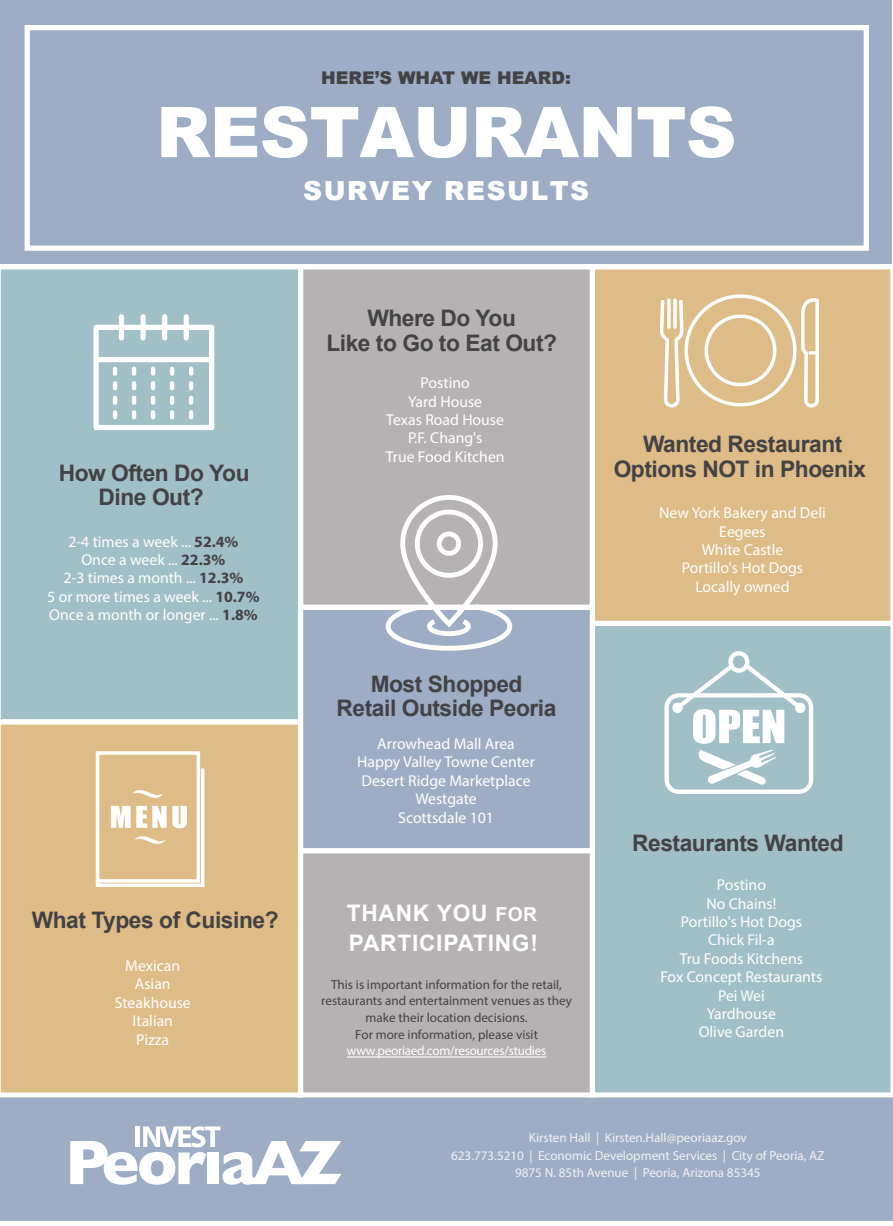
<style>
.page{position:relative;width:893px;height:1226px;background:#fff}
.page>*{position:absolute;margin:0;border:0;box-sizing:border-box;transform-origin:0 0}
.t1{font:900 70px "Arial";letter-spacing:-.01em;color:#fff}
.t2{font:900 26.25px "Arial";letter-spacing:.06em;color:#fff}
.t3{font:700 22.75px/24.5px "Arial";letter-spacing:-.02em;color:#434244;text-align:center}
.t4{font:700 22.75px/30.1px "Arial";letter-spacing:.03em;color:#fff}
.t5{font:900 17.5px "Arial";color:#434244}
.t6{font:15.75px/18.4px "Myriad Pro";color:#fff;text-align:center}
.t7{font:13.12px/16.6px "Myriad Pro";color:#434244;text-align:center}
.t8{font:13.12px/17.5px "Myriad Pro";color:#f1f1f2;text-align:center}
.t9{font:13.12px "Myriad Pro";letter-spacing:-.02em;color:#fff}
.s1{font-weight:700;color:#434244}
.s2{font-size:19.25px}
</style>
<div class="page">
<div style="left:0;top:1098px;width:892px;height:123px;background:#9cadc5"></div>
<svg style="left:70px;top:1126px;width:271px;height:59px"></svg>
<div style="left:0;top:0;width:892px;height:264px;background:#9cadc5"></div>
<div style="left:298px;top:264px;width:297px;height:346px;background:#b6b2b3;border:5px solid #fff"></div>
<div style="left:0;top:264px;width:303px;height:455px;background:#a0bfc6"></div>
<div style="left:0;top:719px;width:298px;height:379px;background:#debc87"></div>
<div style="left:595px;top:626px;width:297px;height:472px;background:#a0bfc6"></div>
<div style="left:589px;top:264px;width:302px;height:357px;background:#debc87"></div>
<div style="left:298px;top:605px;width:297px;height:248px;background:#9cadc5;border:5px solid #fff"></div>
<div style="left:298px;top:848px;width:297px;height:250px;background:#b6b2b3;border:5px solid #fff"></div>
<svg style="left:385px;top:495px;width:127px;height:156px"></svg>
<div style="left:93px;top:325px;width:121px;height:105px;border:5px solid #fff"></div>
<div style="left:184px;top:317px;width:5px;height:21px;background:#fff"></div>
<div style="left:162px;top:317px;width:5px;height:21px;background:#fff"></div>
<div style="left:140px;top:317px;width:6px;height:21px;background:#fff"></div>
<div style="left:119px;top:317px;width:5px;height:21px;background:#fff"></div>
<div style="left:96px;top:357px;width:116px;height:5px;background:#fff"></div>
<svg style="left:113px;top:369px;width:4px;height:5px"></svg>
<svg style="left:132px;top:369px;width:4px;height:5px"></svg>
<svg style="left:151px;top:369px;width:4px;height:5px"></svg>
<svg style="left:170px;top:369px;width:4px;height:5px"></svg>
<svg style="left:189px;top:369px;width:4px;height:5px"></svg>
<svg style="left:113px;top:383px;width:4px;height:5px"></svg>
<svg style="left:132px;top:383px;width:4px;height:5px"></svg>
<svg style="left:151px;top:383px;width:4px;height:5px"></svg>
<svg style="left:170px;top:383px;width:4px;height:5px"></svg>
<svg style="left:189px;top:383px;width:4px;height:5px"></svg>
<svg style="left:113px;top:398px;width:4px;height:5px"></svg>
<svg style="left:132px;top:398px;width:4px;height:5px"></svg>
<svg style="left:151px;top:398px;width:4px;height:5px"></svg>
<svg style="left:170px;top:398px;width:4px;height:5px"></svg>
<svg style="left:189px;top:398px;width:4px;height:5px"></svg>
<svg style="left:113px;top:412px;width:4px;height:5px"></svg>
<svg style="left:132px;top:412px;width:4px;height:5px"></svg>
<svg style="left:151px;top:412px;width:4px;height:5px"></svg>
<svg style="left:170px;top:412px;width:4px;height:5px"></svg>
<svg style="left:189px;top:412px;width:4px;height:5px"></svg>
<svg style="left:658px;top:291px;width:162px;height:124px;background:#e3c79c"></svg>
<svg style="left:94px;top:749px;width:112px;height:140px"></svg>
<svg style="left:662px;top:650px;width:153px;height:146px"></svg>
<hr style="left:667px;top:300px;width:3px;height:27px;background:#fff">
<hr style="left:673px;top:300px;width:3px;height:27px;background:#fff">
<div style="left:25px;top:25px;width:843px;height:226px;border:5px solid #fff"></div>
<hr style="left:347px;top:1057px;width:199px;height:1px;background:#fff">
<p class="t5" style="left:321px;top:65px;width:251px">HERE’S WHAT WE HEARD:</p>
<h1 class="t1" style="left:156px;top:81px;width:582px">RESTAURANTS</h1>
<h2 class="t2" style="left:303px;top:172px;width:287px">SURVEY RESULTS</h2>
<h3 class="t3" style="left:59px;top:461px;width:192px">How Often Do You<br>Dine Out?</h3>
<p class="t6" style="left:47px;top:532px;width:214px">2-4 times a week ... <span class="s1">52.4%<br></span>Once a week ... <span class="s1">22.3%<br></span>2-3 times a month ... <span class="s1">12.3%<br></span>5 or more times a week ... <span class="s1">10.7%<br></span>Once a month or longer ... <span class="s1">1.8%</span></p>
<h3 class="t3" style="left:32px;top:909px;width:248px">What Types of Cuisine?</h3>
<p class="t6" style="left:115px;top:956px;width:78px">Mexican<br>Asian<br>Steakhouse<br>Italian<br>Pizza</p>
<h3 class="t3" style="left:326px;top:307px;width:232px">Where Do You<br>Like to Go to Eat Out?</h3>
<p class="t6" style="left:386px;top:373px;width:120px">Postino<br>Yard House<br>Texas Road House<br>P.F. Chang's<br>True Food Kitchen</p>
<h3 class="t3" style="left:336px;top:672px;width:221px">Most Shopped<br>Retail Outside Peoria</h3>
<p class="t6" style="left:357px;top:734px;width:179px">Arrowhead Mall Area<br>Happy Valley Towne Center<br>Desert Ridge Marketplace<br>Westgate<br>Scottsdale 101</p>
<h3 class="t4" style="left:347px;top:899px;width:192px">THANK YOU <span class="s2">FOR<br></span>PARTICIPATING!</h3>
<p class="t7" style="left:321px;top:976px;width:252px">This is important information for the retail, restaurants and entertainment venues as they make their location decisions.<br>For more information, please visit</p>
<p class="t9" style="left:347px;top:1042px;width:201px">www.peoriaed.com/resources/studies</p>
<h3 class="t3" style="left:613px;top:433px;width:254px">Wanted Restaurant<br>Options NOT in Phoenix</h3>
<p class="t6" style="left:659px;top:504px;width:168px">New York Bakery and Deli<br>Eegees<br>White Castle<br>Portillo's Hot Dogs<br>Locally owned</p>
<h3 class="t3" style="left:632px;top:831px;width:213px">Restaurants Wanted</h3>
<p class="t6" style="left:660px;top:876px;width:163px">Postino<br>No Chains!<br>Portillo's Hot Dogs<br>Chick Fil-a<br>Tru Foods Kitchens<br>Fox Concept Restaurants<br>Pei Wei<br>Yardhouse<br>Olive Garden</p>
<p class="t8" style="left:451px;top:1129px;width:375px">Kirsten Hall | Kirsten.Hall@peoriaaz.gov<br>623.773.5210 | Economic Development Services | City of Peoria, AZ<br>9875 N. 85th Avenue | Peoria, Arizona 85345</p>
</div>
